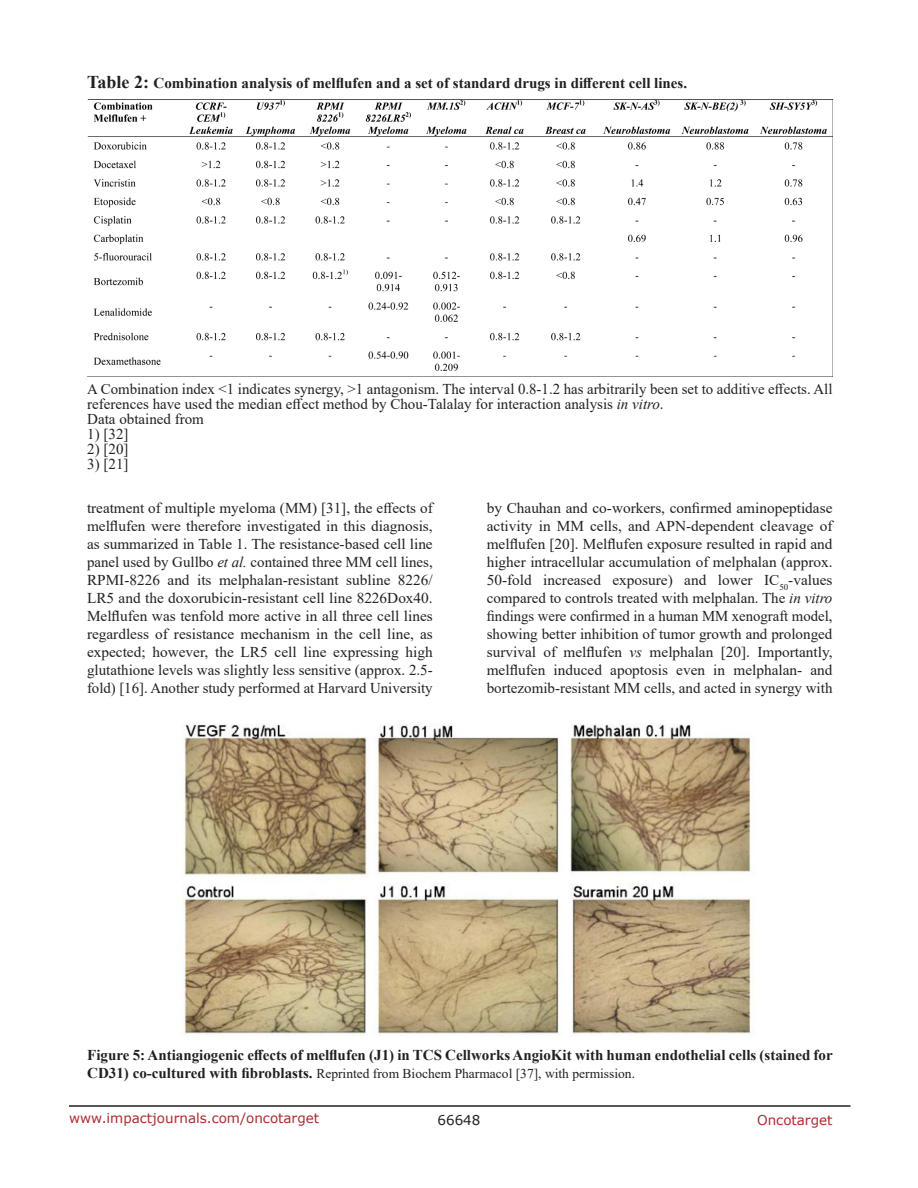
<style>
.page{position:relative;width:918px;height:1188px;background:#fff}
.page>*{position:absolute;margin:0;border:0;box-sizing:border-box;transform-origin:0 0}
.BodyText{font:15px/18px "Times New Roman";color:#221f22;text-align:justify}
.TableText{font:15px/15px "Times New Roman";color:#221f22}
.FigureText{font:700 15px "Times New Roman";color:#221f22}
.TableHeading{font:700 15px "Times New Roman";color:#221f22}
.FigureText-2{font:13.5px "Times New Roman";color:#221f22}
.t1{font:13.5px "Verdana";color:#ac2b31}
.t2{font:13.5px "Verdana";color:#221f22}
.s1{font-size:18px}
.s2{font-style:italic}
.s3{font-weight:700;font-size:15px}
</style>
<div class="page">
<hr style="left:69px;top:1105px;width:781px;height:2px;background:#231f20">
<img style="left:183px;top:724px;width:570px;height:312px">
<img style="left:87px;top:99px;width:745px;height:278px">
<p class="TableHeading" style="left:87px;top:72px;width:601px"><span class="s1">Table 2:</span> Combination analysis of melflufen and a set of standard drugs in different cell lines.</p>
<p class="TableText" style="left:87px;top:381px;width:747px">A Combination index &lt;1 indicates synergy, &gt;1 antagonism. The interval 0.8-1.2 has arbitrarily been set to additive effects. All references have used the median effect method by Chou-Talalay for interaction analysis <span class="s2">in vitro</span>.</p>
<p class="TableText" style="left:87px;top:411px;width:118px">Data obtained from</p>
<p class="TableText" style="left:87px;top:426px;width:43px">1) [32]</p>
<p class="TableText" style="left:87px;top:441px;width:43px">2) [20]</p>
<p class="TableText" style="left:87px;top:456px;width:43px">3) [21]</p>
<p class="BodyText" style="left:87px;top:498px;width:347px">treatment of multiple myeloma (MM) [31], the effects of melflufen were therefore investigated in this diagnosis, as summarized in Table 1. The resistance-based cell line panel used by Gullbo <span class="s2">et al.</span> contained three MM cell lines, RPMI-8226 and its melphalan-resistant subline 8226/ LR5 and the doxorubicin-resistant cell line 8226Dox40.<br>Melflufen was tenfold more active in all three cell lines regardless of resistance mechanism in the cell line, as expected; however, the LR5 cell line expressing high glutathione levels was slightly less sensitive (approx. 2.5- fold) [16]. Another study performed at Harvard University</p>
<p class="BodyText" style="left:487px;top:498px;width:347px">by Chauhan and co-workers, confirmed aminopeptidase activity in MM cells, and APN-dependent cleavage of melflufen [20]. Melflufen exposure resulted in rapid and higher intracellular accumulation of melphalan (approx.<br>50-fold increased exposure) and lower IC<sub>50</sub>-values compared to controls treated with melphalan. The <span class="s2">in vitro </span>findings were confirmed in a human MM xenograft model, showing better inhibition of tumor growth and prolonged survival of melflufen <span class="s2">vs</span> melphalan [20]. Importantly, melflufen induced apoptosis even in melphalan- and bortezomib-resistant MM cells, and acted in synergy with</p>
<p class="FigureText" style="left:87px;top:1044px;width:747px">Figure 5: Antiangiogenic effects of melflufen (J1) in TCS Cellworks AngioKit with human endothelial cells (stained for</p>
<p class="FigureText-2" style="left:87px;top:1064px;width:549px"><span class="s3">CD31) co-cultured with fibroblasts.</span> Reprinted from Biochem Pharmacol [37], with permission.</p>
<p class="t1" style="left:69px;top:1109px;width:252px">www.impactjournals.com/oncotarget</p>
<p class="t2" style="left:438px;top:1111px;width:44px">66648</p>
<p class="t1" style="left:757px;top:1111px;width:77px">Oncotarget</p>
</div>
